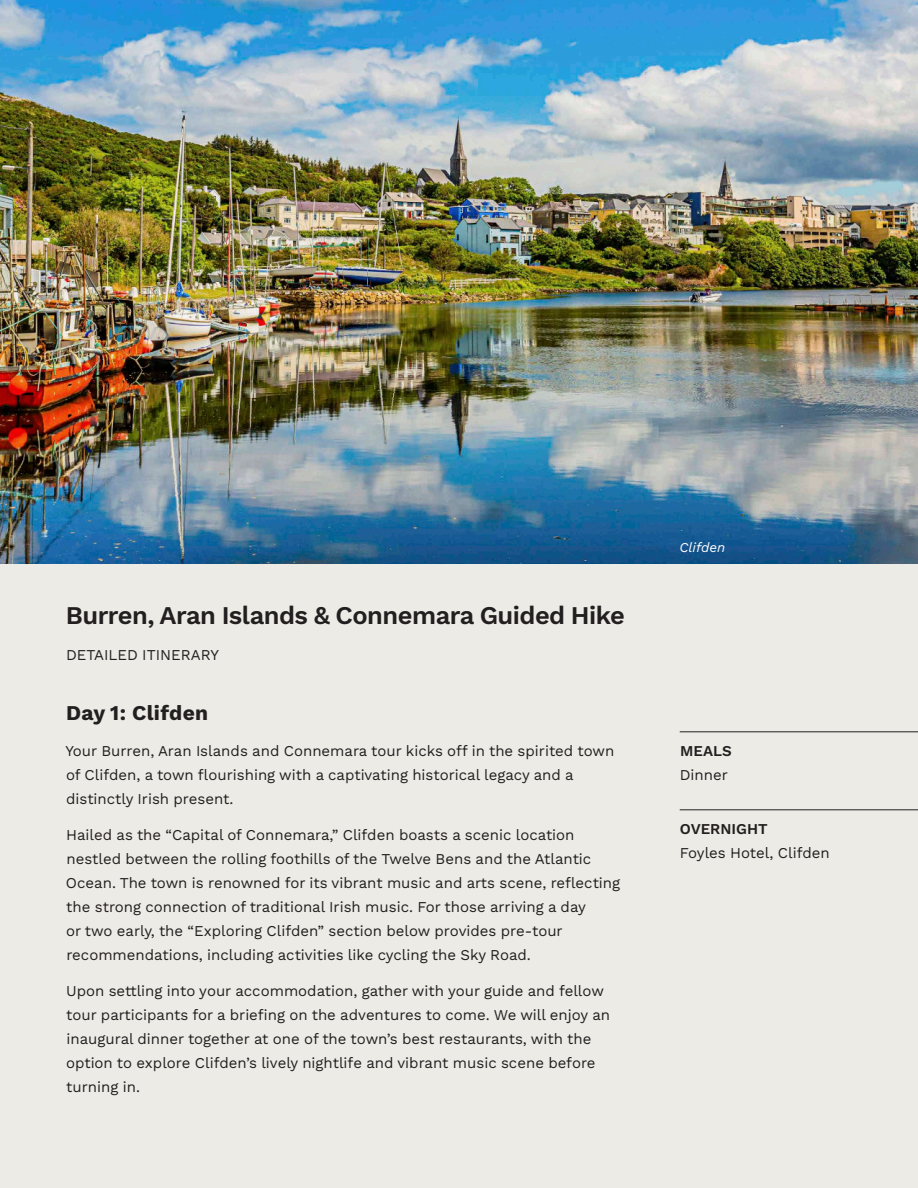
<style>
.page{position:relative;width:918px;height:1188px;background:#fff}
.page>*{position:absolute;margin:0;border:0;box-sizing:border-box;transform-origin:0 0}
.t1{font:600 25.5px "Work Sans";letter-spacing:-.02em;color:#231f20}
.t2{font:700 21px "Work Sans";letter-spacing:.015em;color:#231f20}
.t3{font:15px/24px "Work Sans";color:#231f20}
.t4{font:600 15px "Work Sans";color:#231f20}
.t5{font:italic 13.5px "Work Sans";color:#fff}
</style>
<div class="page">
<div style="left:0;top:478px;width:918px;height:710px;background:#edebe5"></div>
<img style="left:0;top:0;width:918px;height:564px">
<hr style="left:680px;top:732px;width:238px;height:1px;background:#231f20">
<hr style="left:680px;top:810px;width:238px;height:1px;background:#231f20">
<h1 class="t1" style="left:66px;top:605px;width:561px">Burren, Aran Islands &amp; Connemara Guided Hike</h1>
<p class="t3" style="left:66px;top:642px;width:154px">DETAILED ITINERARY</p>
<h2 class="t2" style="left:66px;top:705px;width:144px">Day 1: Clifden</h2>
<p class="t3" style="left:65px;top:738px;width:550px">Your Burren, Aran Islands and Connemara tour kicks off in the spirited town of Clifden, a town flourishing with a captivating historical legacy and a distinctly Irish present.</p>
<p class="t3" style="left:66px;top:822px;width:556px">Hailed as the “Capital of Connemara,” Clifden boasts a scenic location nestled between the rolling foothills of the Twelve Bens and the Atlantic Ocean. The town is renowned for its vibrant music and arts scene, reflecting the strong connection of traditional Irish music. For those arriving a day<br>or two early, the “Exploring Clifden” section below provides pre-tour recommendations, including activities like cycling the Sky Road.</p>
<p class="t3" style="left:66px;top:978px;width:546px">Upon settling into your accommodation, gather with your guide and fellow tour participants for a briefing on the adventures to come. We will enjoy an inaugural dinner together at one of the town’s best restaurants, with the option to explore Clifden’s lively nightlife and vibrant music scene before turning in.</p>
<p class="t5" style="left:679px;top:537px;width:47px">Clifden</p>
<p class="t4" style="left:680px;top:745px;width:53px">MEALS</p>
<p class="t3" style="left:680px;top:762px;width:50px">Dinner</p>
<p class="t4" style="left:680px;top:823px;width:89px">OVERNIGHT</p>
<p class="t3" style="left:680px;top:840px;width:151px">Foyles Hotel, Clifden</p>
</div>
